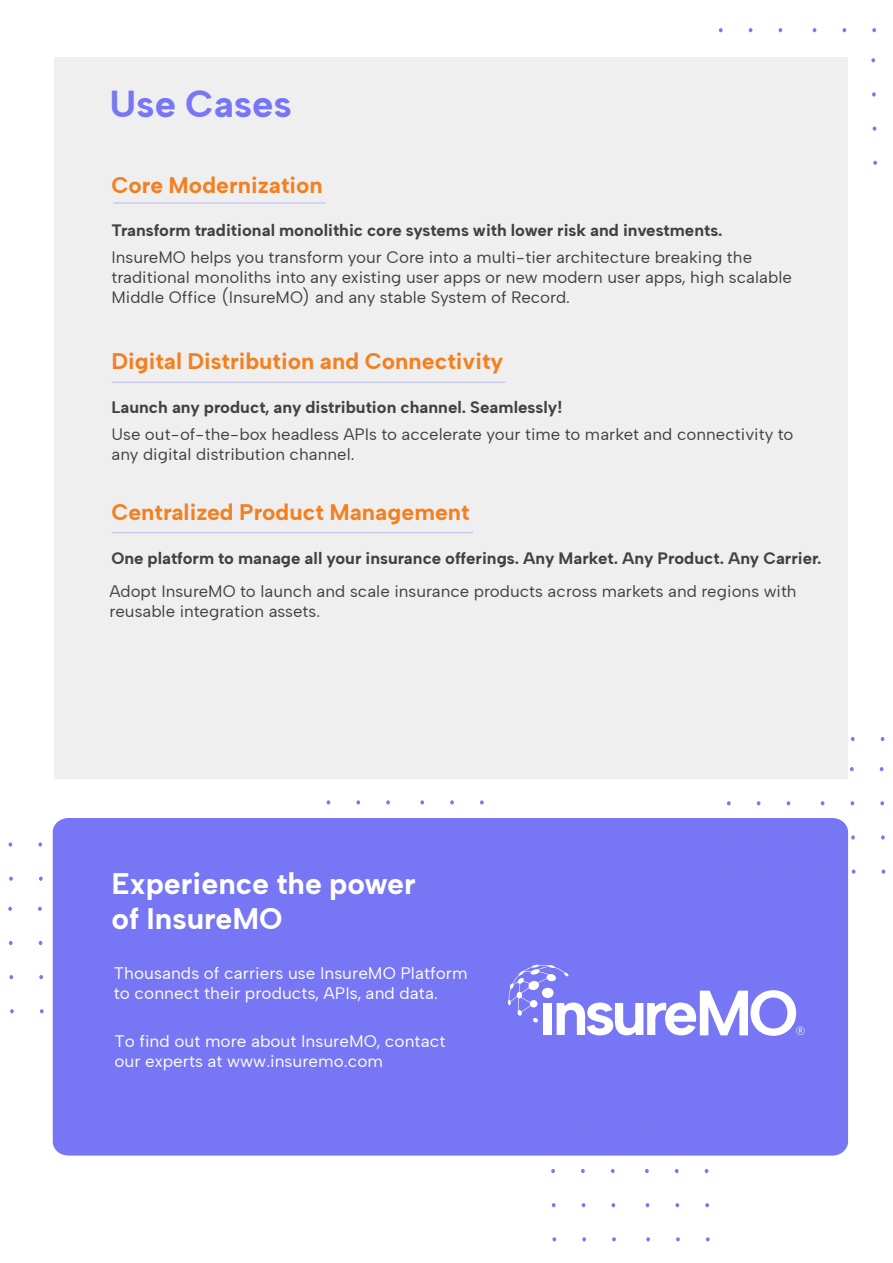
<style>
.page{position:relative;width:893px;height:1263px;background:#fff}
.page>*{position:absolute;margin:0;border:0;box-sizing:border-box;transform-origin:0 0}
.t1{font:700 37.5px "Albert Sans";color:#7776f5}
.t2{font:700 29.7px/35.5px "Albert Sans";color:#fff}
.t3{font:700 22.5px "Albert Sans";color:#f38020}
.t4{font:16.8px/20.1px "Albert Sans";color:#fff}
.t5{font:16.5px/19.8px "Albert Sans";color:#414042}
.t6{font:700 16.5px "Albert Sans";color:#414042}
</style>
<div class="page">
<svg style="left:327px;top:800px;width:3px;height:4px"></svg>
<svg style="left:356px;top:800px;width:4px;height:4px"></svg>
<svg style="left:386px;top:800px;width:4px;height:4px"></svg>
<svg style="left:420px;top:800px;width:4px;height:4px"></svg>
<svg style="left:450px;top:800px;width:4px;height:4px"></svg>
<svg style="left:480px;top:800px;width:4px;height:4px"></svg>
<svg style="left:872px;top:28px;width:4px;height:4px"></svg>
<svg style="left:719px;top:28px;width:4px;height:4px"></svg>
<svg style="left:749px;top:28px;width:3px;height:4px"></svg>
<svg style="left:778px;top:28px;width:4px;height:4px"></svg>
<svg style="left:813px;top:28px;width:3px;height:4px"></svg>
<svg style="left:842px;top:28px;width:4px;height:4px"></svg>
<svg style="left:871px;top:58px;width:4px;height:4px"></svg>
<svg style="left:872px;top:92px;width:4px;height:5px"></svg>
<svg style="left:873px;top:127px;width:3px;height:4px"></svg>
<svg style="left:873px;top:161px;width:4px;height:4px"></svg>
<div style="left:54px;top:57px;width:793px;height:721px;background:#efefef"></div>
<div style="left:53px;top:818px;width:795px;height:337px;background:#7776f5"></div>
<svg style="left:796px;top:1026px;width:9px;height:9px"></svg>
<svg style="left:508px;top:964px;width:288px;height:72px"></svg>
<hr style="left:113px;top:202px;width:213px;height:2px;background:#7776f5">
<hr style="left:111px;top:532px;width:362px;height:1px;background:#7776f5">
<hr style="left:111px;top:382px;width:394px;height:1px;background:#7776f5">
<svg style="left:552px;top:1128px;width:4px;height:4px"></svg>
<svg style="left:582px;top:1128px;width:4px;height:4px"></svg>
<svg style="left:612px;top:1128px;width:3px;height:4px"></svg>
<svg style="left:551px;top:1169px;width:4px;height:4px"></svg>
<svg style="left:552px;top:1203px;width:4px;height:4px"></svg>
<svg style="left:552px;top:1237px;width:4px;height:4px"></svg>
<svg style="left:581px;top:1169px;width:4px;height:4px"></svg>
<svg style="left:582px;top:1203px;width:3px;height:4px"></svg>
<svg style="left:582px;top:1237px;width:4px;height:4px"></svg>
<svg style="left:611px;top:1169px;width:4px;height:4px"></svg>
<svg style="left:611px;top:1203px;width:4px;height:4px"></svg>
<svg style="left:612px;top:1237px;width:4px;height:4px"></svg>
<svg style="left:646px;top:1128px;width:4px;height:4px"></svg>
<svg style="left:676px;top:1128px;width:3px;height:4px"></svg>
<svg style="left:706px;top:1128px;width:3px;height:4px"></svg>
<svg style="left:645px;top:1169px;width:4px;height:4px"></svg>
<svg style="left:646px;top:1203px;width:3px;height:4px"></svg>
<svg style="left:646px;top:1237px;width:4px;height:4px"></svg>
<svg style="left:675px;top:1169px;width:4px;height:4px"></svg>
<svg style="left:675px;top:1203px;width:4px;height:4px"></svg>
<svg style="left:676px;top:1237px;width:4px;height:4px"></svg>
<svg style="left:705px;top:1169px;width:3px;height:4px"></svg>
<svg style="left:705px;top:1203px;width:4px;height:4px"></svg>
<svg style="left:706px;top:1237px;width:4px;height:4px"></svg>
<svg style="left:9px;top:842px;width:3px;height:4px"></svg>
<svg style="left:9px;top:876px;width:4px;height:5px"></svg>
<svg style="left:38px;top:842px;width:4px;height:4px"></svg>
<svg style="left:39px;top:876px;width:4px;height:5px"></svg>
<svg style="left:8px;top:907px;width:4px;height:4px"></svg>
<svg style="left:9px;top:941px;width:4px;height:4px"></svg>
<svg style="left:9px;top:975px;width:4px;height:4px"></svg>
<svg style="left:10px;top:1009px;width:4px;height:4px"></svg>
<svg style="left:38px;top:907px;width:4px;height:4px"></svg>
<svg style="left:39px;top:941px;width:3px;height:4px"></svg>
<svg style="left:39px;top:975px;width:4px;height:4px"></svg>
<svg style="left:40px;top:1009px;width:4px;height:4px"></svg>
<svg style="left:881px;top:737px;width:3px;height:4px"></svg>
<svg style="left:727px;top:801px;width:4px;height:4px"></svg>
<svg style="left:727px;top:835px;width:4px;height:4px"></svg>
<svg style="left:728px;top:869px;width:4px;height:5px"></svg>
<svg style="left:757px;top:801px;width:3px;height:4px"></svg>
<svg style="left:757px;top:835px;width:4px;height:4px"></svg>
<svg style="left:758px;top:869px;width:4px;height:5px"></svg>
<svg style="left:787px;top:801px;width:3px;height:4px"></svg>
<svg style="left:787px;top:835px;width:4px;height:4px"></svg>
<svg style="left:788px;top:869px;width:3px;height:5px"></svg>
<svg style="left:851px;top:737px;width:4px;height:4px"></svg>
<svg style="left:821px;top:801px;width:3px;height:4px"></svg>
<svg style="left:821px;top:835px;width:4px;height:4px"></svg>
<svg style="left:822px;top:869px;width:4px;height:5px"></svg>
<svg style="left:850px;top:767px;width:4px;height:4px"></svg>
<svg style="left:850px;top:801px;width:4px;height:4px"></svg>
<svg style="left:851px;top:835px;width:4px;height:4px"></svg>
<svg style="left:852px;top:869px;width:3px;height:5px"></svg>
<svg style="left:880px;top:767px;width:3px;height:4px"></svg>
<svg style="left:880px;top:801px;width:4px;height:4px"></svg>
<svg style="left:881px;top:835px;width:4px;height:4px"></svg>
<svg style="left:882px;top:869px;width:3px;height:5px"></svg>
<h1 class="t1" style="left:110px;top:80px;width:184px">Use Cases</h1>
<h3 class="t3" style="left:111px;top:171px;width:213px">Core Modernization</h3>
<p class="t6" style="left:111px;top:220px;width:613px">Transform traditional monolithic core systems with lower risk and investments.</p>
<p class="t5" style="left:111px;top:248px;width:682px">InsureMO helps you transform your Core into a multi-tier architecture breaking the traditional monoliths into any existing user apps or new modern user apps, high scalable<br>Middle Office (InsureMO) and any stable System of Record.</p>
<h3 class="t3" style="left:111px;top:347px;width:394px">Digital Distribution and Connectivity</h3>
<p class="t6" style="left:111px;top:397px;width:453px">Launch any product, any distribution channel. Seamlessly!</p>
<p class="t5" style="left:111px;top:424px;width:684px">Use out-of-the-box headless APIs to accelerate your time to market and connectivity to any digital distribution channel.</p>
<h3 class="t3" style="left:111px;top:498px;width:360px">Centralized Product Management</h3>
<p class="t6" style="left:111px;top:547px;width:712px">One platform to manage all your insurance offerings. Any Market. Any Product. Any Carrier.</p>
<p class="t5" style="left:110px;top:581px;width:689px">Adopt InsureMO to launch and scale insurance products across markets and regions with reusable integration assets.</p>
<h2 class="t2" style="left:112px;top:866px;width:306px">Experience the power of InsureMO</h2>
<p class="t4" style="left:114px;top:963px;width:355px">Thousands of carriers use InsureMO Platform to connect their products, APIs, and data.</p>
<p class="t4" style="left:114px;top:1030px;width:332px">To find out more about InsureMO, contact our experts at www.insuremo.com</p>
</div>
